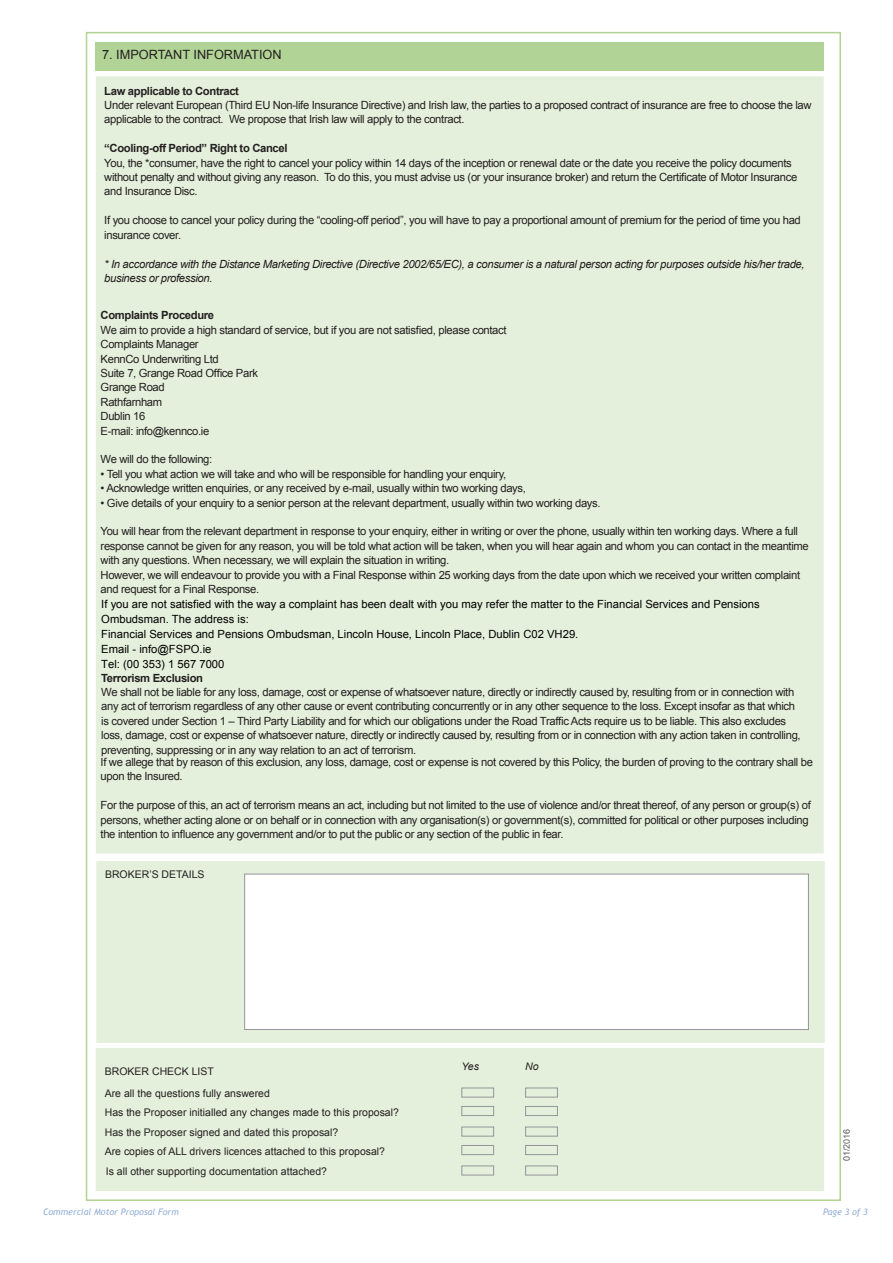
<style>
.page{position:relative;width:893px;height:1263px;background:#fff}
.page>*{position:absolute;margin:0;border:0;box-sizing:border-box;transform-origin:0 0}
.t1{font:12.75px "Arial";color:#231f20}
.t2{font:11.25px/14.4px "Arial";letter-spacing:-.03em;color:#231f20}
.t3{font:11.25px/15px "Arial";color:#000}
.t4{font:italic 11.25px/14.4px "Arial";letter-spacing:-.03em;color:#231f20}
.t5{font:700 11.25px "Arial";letter-spacing:-.03em;color:#231f20}
.t6{font:10.5px "Arial";color:#231f20}
.t7{font:italic 10.5px "Arial";color:#231f20}
.t8{font:italic 9px "Trebuchet MS";color:#95b0da}
.t9{font:9px "Arial";color:#636366}
.s1{color:#545454}
</style>
<div class="page">
<div style="left:96px;top:76px;width:728px;height:777px;background:#e5f0dc"></div>
<div style="left:96px;top:43px;width:728px;height:28px;background:#b2d396"></div>
<div style="left:96px;top:861px;width:729px;height:182px;background:#e5f0dc"></div>
<div style="left:244px;top:874px;width:565px;height:156px;background:#fff;border:1px solid #939598"></div>
<div style="left:96px;top:1048px;width:728px;height:143px;background:#e5f0dc"></div>
<div style="left:461px;top:1087px;width:33px;height:10px;border:1px solid #939598"></div>
<div style="left:461px;top:1106px;width:33px;height:10px;border:1px solid #939598"></div>
<div style="left:461px;top:1127px;width:33px;height:9px;border:1px solid #939598"></div>
<div style="left:461px;top:1145px;width:33px;height:10px;border:1px solid #939598"></div>
<div style="left:525px;top:1087px;width:33px;height:10px;border:1px solid #939598"></div>
<div style="left:525px;top:1106px;width:33px;height:10px;border:1px solid #939598"></div>
<div style="left:525px;top:1127px;width:33px;height:9px;border:1px solid #939598"></div>
<div style="left:525px;top:1145px;width:33px;height:10px;border:1px solid #939598"></div>
<div style="left:461px;top:1165px;width:33px;height:10px;border:1px solid #939598"></div>
<div style="left:525px;top:1165px;width:33px;height:10px;border:1px solid #939598"></div>
<p class="t1" style="left:102px;top:46px;width:181px">7. IMPORTANT INFORMATION</p>
<p class="t5" style="left:104px;top:83px;width:136px">Law applicable to Contract</p>
<p class="t2" style="left:104px;top:98px;width:709px">Under relevant European (Third EU Non-life Insurance Directive) and Irish law, the parties to a proposed contract of insurance are free to choose the law applicable to the contract. We propose that Irish law will apply to the contract.</p>
<p class="t5" style="left:104px;top:141px;width:185px">“Cooling-off Period” Right to Cancel</p>
<p class="t2" style="left:104px;top:156px;width:694px">You, the *consumer, have the right to cancel your policy within 14 days of the inception or renewal date or the date you receive the policy documents without penalty and without giving any reason. To do this, you must advise us (or your insurance broker) and return the Certificate of Motor Insurance and Insurance Disc.</p>
<p class="t2" style="left:104px;top:213px;width:698px">If you choose to cancel your policy during the “cooling-off period”, you will have to pay a proportional amount of premium for the period of time you had insurance cover.</p>
<p class="t4" style="left:104px;top:256px;width:702px">* In accordance with the Distance Marketing Directive (Directive 2002/65/EC), a consumer is a natural person acting for purposes outside his/her trade, business or profession.</p>
<p class="t5" style="left:101px;top:308px;width:115px">Complaints Procedure</p>
<p class="t2" style="left:101px;top:323px;width:408px">We aim to provide a high standard of service, but if you are not satisfied, please contact<br>Complaints Manager<br>KennCo Underwriting Ltd<br>Suite 7, Grange Road Office Park<br>Grange Road<br>Rathfarnham<br>Dublin 16<br>E-mail: info@kennco.ie</p>
<p class="t2" style="left:101px;top:452px;width:113px">We will do the following:</p>
<p class="t2" style="left:101px;top:467px;width:407px">• Tell you what action we will take and who will be responsible for handling your enquiry,</p>
<p class="t2" style="left:101px;top:481px;width:427px">• Acknowledge written enquiries, or any received by e-mail, usually within two working days,</p>
<p class="t2" style="left:101px;top:496px;width:501px">• Give details of your enquiry to a senior person at the relevant department, usually within two working days.</p>
<p class="t2" style="left:101px;top:524px;width:710px">You will hear from the relevant department in response to your enquiry, either in writing or over the phone, usually within ten working days. Where a full response cannot be given for any reason, you will be told what action will be taken, when you will hear again and whom you can contact in the meantime with any questions. When necessary, we will explain the situation in writing.<br>However, we will endeavour to provide you with a Final Response within 25 working days from the date upon which we received your written complaint and request for a Final Response.</p>
<p class="t3" style="left:101px;top:597px;width:660px">If you are not satisfied with the way a complaint has been dealt with you may refer the matter to the Financial Services and Pensions Ombudsman. The address is:<br>Financial Services and Pensions Ombudsman, Lincoln House, Lincoln Place, Dublin C02 VH29.<br>Email - info@FSPO.ie<br>Tel: (00 353) 1 567 7000</p>
<p class="t5" style="left:101px;top:670px;width:103px">Terrorism Exclusion</p>
<p class="t2" style="left:101px;top:685px;width:701px">We shall not be liable for any loss, damage, cost or expense of whatsoever nature, directly or indirectly caused by, resulting from or in connection with any act of terrorism regardless of any other cause or event contributing concurrently or in any other sequence to the loss. Except insofar as that which is covered under Section 1 – Third Party Liability and for which our obligations under the Road Traffic Acts require us to be liable. This also excludes loss, damage, cost or expense of whatsoever nature, directly or indirectly caused by, resulting from or in connection with any action taken in controlling, preventing, suppressing or in any way relation to an act of terrorism.</p>
<p class="t2" style="left:101px;top:755px;width:714px">If we allege that by reason of this exclusion, any loss, damage, cost or expense is not covered by this Policy, the burden of proving to the contrary shall be upon the Insured.</p>
<p class="t2" style="left:101px;top:798px;width:712px">For the purpose of this, an act of terrorism means an act, including but not limited to the use of violence and/or threat thereof, of any person or group(s) of persons, whether acting alone or on behalf or in connection with any organisation(s) or government(s), committed for political or other purposes including the intention to influence any government and/or to put the public or any section of the public in fear.</p>
<p class="t6" style="left:105px;top:868px;width:101px">BROKER’S DETAILS</p>
<p class="t6" style="left:105px;top:1065px;width:111px">BROKER CHECK LIST</p>
<p class="t6" style="left:105px;top:1086px;width:167px">Are all the questions fully answered</p>
<p class="t6" style="left:105px;top:1105px;width:296px">Has the Proposer initialled any changes made to this proposal?</p>
<p class="t6" style="left:105px;top:1125px;width:235px">Has the Proposer signed and dated this proposal?</p>
<p class="t6" style="left:105px;top:1144px;width:282px">Are copies of ALL drivers licences attached to this proposal?</p>
<p class="t6" style="left:106px;top:1165px;width:223px">Is all other supporting documentation attached?</p>
<p class="t7" style="left:461px;top:1059px;width:19px">Yes</p>
<p class="t7" style="left:525px;top:1059px;width:15px">No</p>
<p class="t9" style="left:841px;top:1161px;width:34px;rotate:-90deg"><span class="s1">01</span>/201<span class="s1">6</span></p>
<p class="t8" style="left:43px;top:1206px;width:137px">Commercial Motor Proposal Form</p>
<p class="t8" style="left:823px;top:1206px;width:46px">Page 3 of 3</p>
</div>
